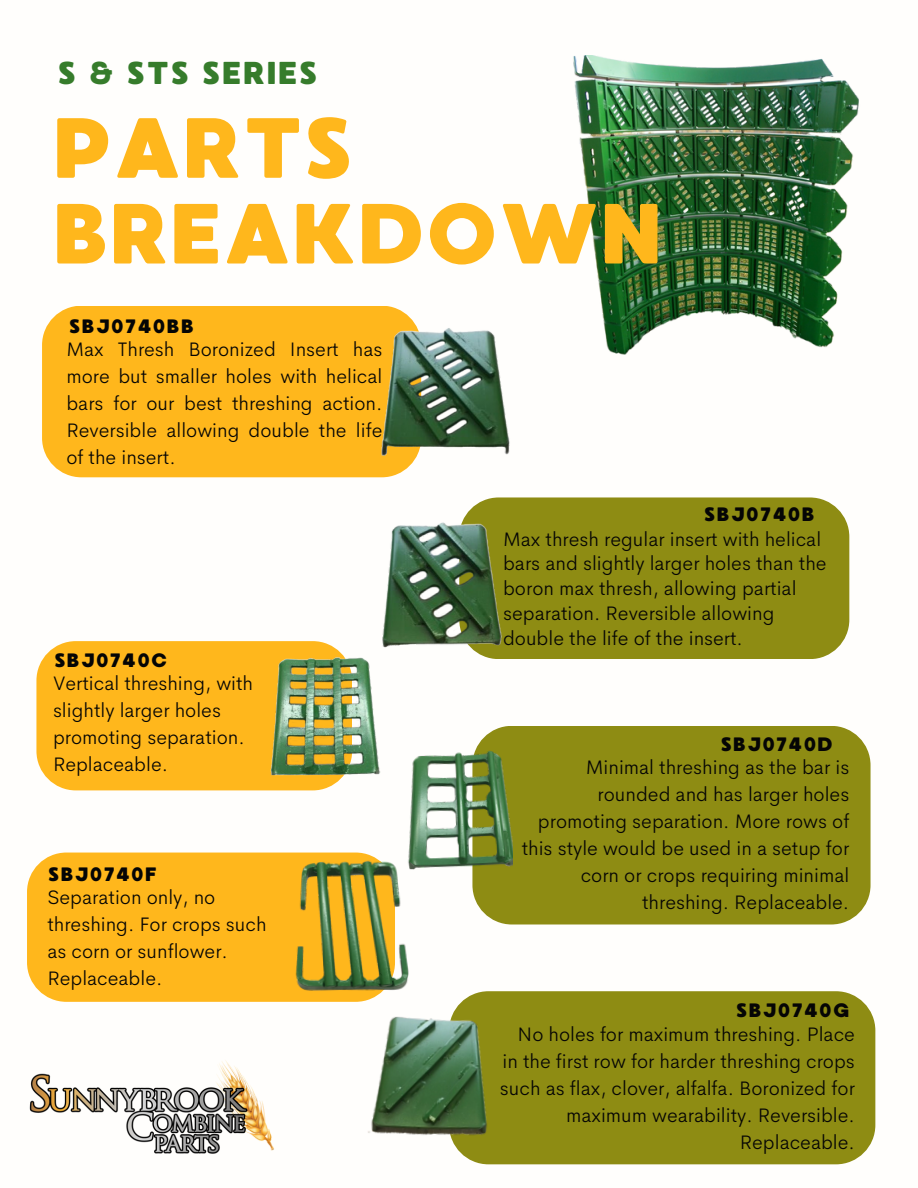
<style>
.page{position:relative;width:918px;height:1188px;background:#fff}
.page>*{position:absolute;margin:0;border:0;box-sizing:border-box;transform-origin:0 0}
.t1{font:85.2px "MADE Waffle Soft";letter-spacing:.005em;color:#ffb71c}
.t2{font:31.65px "MADE Waffle Soft";letter-spacing:.05em;color:#367c2b}
.t3{font:300 19.8px/27px "Cerebri Sans";color:#050505}
.t4{font:19.35px "MADE Waffle Soft";letter-spacing:.065em;color:#050505}
</style>
<div class="page">
<div style="left:459px;top:497px;width:390px;height:162px;background:#8e8c13;border-radius:39px"></div>
<div style="left:42px;top:306px;width:379px;height:171px;background:#ffb71c;border-radius:39px"></div>
<div style="left:36px;top:641px;width:316px;height:149px;background:#ffb71c;border-radius:39px"></div>
<div style="left:472px;top:726px;width:399px;height:199px;background:#8e8c13;border-radius:39px"></div>
<div style="left:27px;top:853px;width:368px;height:149px;background:#ffb71c;border-radius:39px"></div>
<div style="left:449px;top:991px;width:426px;height:173px;background:#8e8c13;border-radius:39px"></div>
<img style="left:408px;top:745px;width:105px;height:128px">
<img style="left:289px;top:850px;width:126px;height:150px">
<img style="left:368px;top:1002px;width:119px;height:155px">
<img style="left:29px;top:1060px;width:246px;height:94px">
<img style="left:573px;top:55px;width:286px;height:300px">
<img style="left:335px;top:477px;width:215px;height:182px">
<img style="left:352px;top:306px;width:188px;height:182px">
<img style="left:247px;top:638px;width:156px;height:153px">
<h3 class="t2" style="left:58px;top:53px;width:261px">S &amp; STS SERIES</h3>
<p class="t1" style="left:53px;top:97px;width:302px">PARTS</p>
<p class="t1" style="left:53px;top:182px;width:610px">BREAKDOWN</p>
<p class="t4" style="left:69px;top:315px;width:126px">SBJ0740BB</p>
<p class="t3" style="left:66px;top:336px;width:318px;text-align:justify">Max Thresh Boronized Insert has more but smaller holes with helical bars for our best threshing action.<br>Reversible allowing double the life of the insert.</p>
<p class="t4" style="left:54px;top:649px;width:114px">SBJ0740C</p>
<h3 class="t3" style="left:53px;top:670px;width:202px">Vertical threshing, with slightly larger holes promoting separation.<br>Replaceable.</h3>
<p class="t4" style="left:48px;top:863px;width:110px">SBJ0740F</p>
<h1 class="t3" style="left:47px;top:884px;width:221px">Separation only, no threshing. For crops such as corn or sunflower.<br>Replaceable.</h1>
<p class="t4" style="left:704px;top:503px;width:112px">SBJ0740B</p>
<h3 class="t3" style="left:503px;top:526px;width:325px;line-height:24.8px">Max thresh regular insert with helical bars and slightly larger holes than the boron max thresh, allowing partial separation. Reversible allowing double the life of the insert.</h3>
<p class="t4" style="left:721px;top:732px;width:114px">SBJ0740D</p>
<p class="t3" style="left:522px;top:754px;width:329px;text-align:right">Minimal threshing as the bar is rounded and has larger holes promoting separation. More rows of this style would be used in a setup for corn or crops requiring minimal threshing. Replaceable.</p>
<p class="t4" style="left:736px;top:998px;width:115px">SBJ0740G</p>
<p class="t3" style="left:500px;top:1021px;width:356px;text-align:right">No holes for maximum threshing. Place in the first row for harder threshing crops such as flax, clover, alfalfa. Boronized for maximum wearability. Reversible.<br>Replaceable.</p>
</div>
